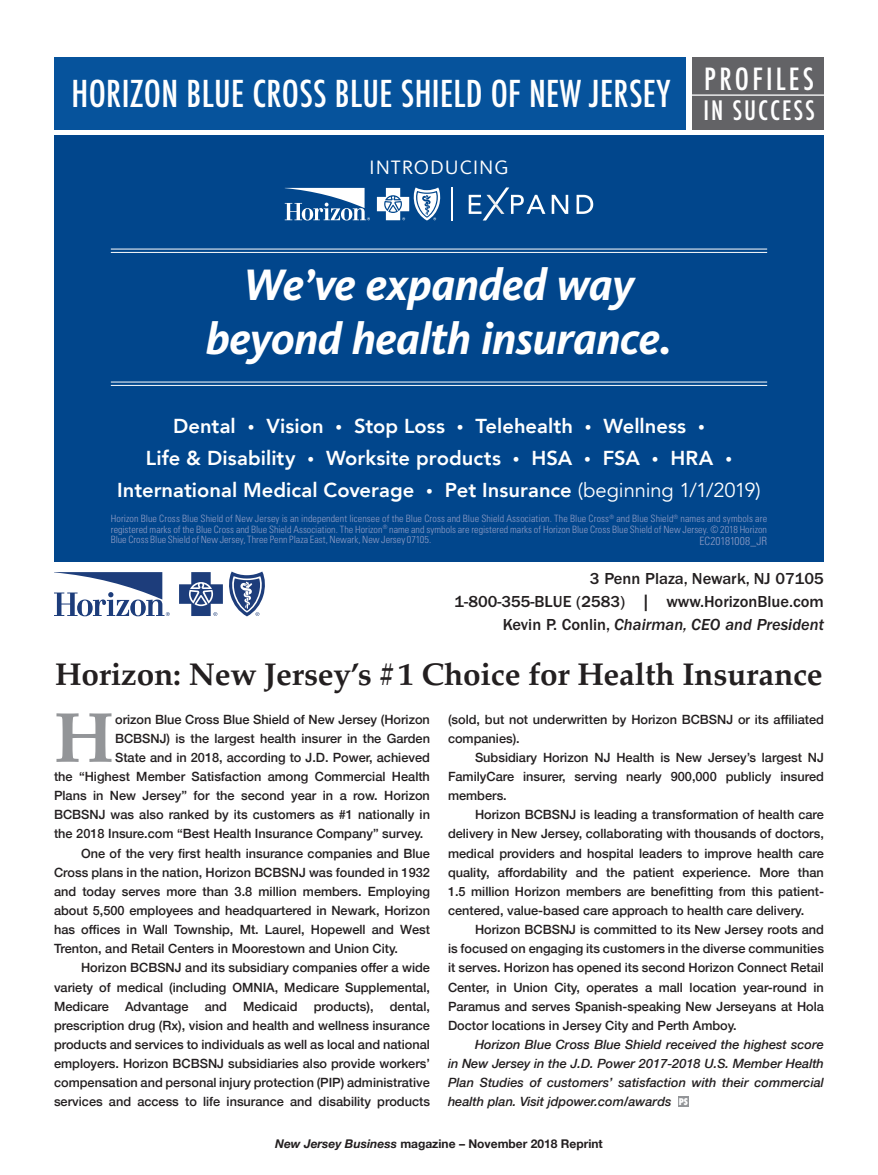
<style>
.page{position:relative;width:878px;height:1175px;background:#fff}
.page>*{position:absolute;margin:0;border:0;box-sizing:border-box;transform-origin:0 0}
.t1{font:700 71.1px "Palatino";color:#939598}
.t2{font:italic 700 45.6px/53.7px "Kievit OT";letter-spacing:-.01em;color:#fff;text-align:center}
.t3{font:500 condensed 36px "Futura";letter-spacing:.01em;color:#fff}
.t4{font:700 31.5px "Palatino";letter-spacing:-.005em;color:#231f20}
.t5{font:500 condensed 29.7px "Futura";letter-spacing:.11em;color:#fff}
.t6{font:500 condensed 25.95px "Futura";letter-spacing:.075em;color:#fff}
.t7{font:800 20.1px/31.8px "Avenir";color:#fff;text-align:center}
.t8{font:20.1px "Kievit OT";letter-spacing:.045em;color:#fff}
.t9{font:500 16.5px/22.8px "ITC Franklin Gothic Std";color:#231f20;text-align:right}
.t10{font:16.5px "ITC Franklin Gothic Std Med It";color:#231f20}
.t11{font:500 12.75px/19.2px "Helvetica Neue";color:#231f20;text-align:justify}
.t12{font:italic 500 12.75px/19.2px "Helvetica Neue";color:#231f20;text-align:justify}
.t13{font:700 12px "Helvetica Neue";color:#231f20}
.t14{font:300 condensed 11.4px "Univers LT Std";color:#8f9cc5}
.t15{font:300 condensed 10.05px/10.8px "Univers LT Std";color:#8f9cc5;text-align:justify}
.s1{font-weight:300;font-size:13.5px}
.s2{font-weight:400}
.s3{font-family:"ITC Franklin Gothic Std";font-weight:500}
.s4{font-family:"Futura";font-weight:800;font-style:normal;font-stretch:condensed;font-size:9px;color:#fff}
.s5{font-style:italic}
</style>
<div class="page">
<div style="left:54px;top:135px;width:770px;height:426px;background:#01468c"></div>
<hr style="left:451px;top:187px;width:2px;height:33px;background:#fff">
<svg style="left:551px;top:195px;width:17px;height:19px"></svg>
<svg style="left:576px;top:195px;width:17px;height:19px"></svg>
<svg style="left:468px;top:187px;width:77px;height:33px"></svg>
<svg style="left:285px;top:188px;width:85px;height:32px"></svg>
<svg style="left:377px;top:187px;width:64px;height:33px"></svg>
<hr style="left:111px;top:249px;width:656px;height:1px;background:#fff">
<hr style="left:111px;top:252px;width:656px;height:1px;background:#fff">
<hr style="left:111px;top:382px;width:656px;height:1px;background:#fff">
<hr style="left:111px;top:385px;width:656px;height:1px;background:#fff">
<div style="left:692px;top:58px;width:132px;height:72px;background:#636366"></div>
<hr style="left:629px;top:94px;width:200px;height:2px;background:#fff">
<div style="left:54px;top:58px;width:631px;height:72px;background:#06539c"></div>
<svg style="left:54px;top:572px;width:116px;height:44px"></svg>
<svg style="left:179px;top:571px;width:86px;height:45px"></svg>
<div style="left:678px;top:1096px;width:10px;height:10px;background:#939598"></div>
<h3 class="t3" style="left:71px;top:71px;width:600px">HORIZON BLUE CROSS BLUE SHIELD OF NEW JERSEY</h3>
<h3 class="t8" style="left:369px;top:156px;width:141px">INTRODUCING</h3>
<h3 class="t5" style="left:704px;top:60px;width:111px">PROFILES</h3>
<h3 class="t6" style="left:703px;top:94px;width:113px">IN SUCCESS</h3>
<h2 class="t2" style="left:206px;top:258px;width:468px">We’ve expanded way beyond health insurance.</h2>
<h3 class="t7" style="left:117px;top:410px;width:645px">Dental <span class="s1">•</span> Vision <span class="s1">•</span> Stop Loss <span class="s1">•</span> Telehealth <span class="s1">•</span> Wellness <span class="s1">•<br></span>Life &amp; Disability <span class="s1">•</span> Worksite products <span class="s1">•</span> HSA <span class="s1">•</span> FSA <span class="s1">•</span> HRA <span class="s1">•<br></span>International Medical Coverage <span class="s1">•</span> Pet Insurance <span class="s2">(beginning 1/1/2019)</span></h3>
<p class="t14" style="left:699px;top:534px;width:69px">EC20181008_JR</p>
<p class="t15" style="left:111px;top:513px;width:657px">Horizon Blue Cross Blue Shield of New Jersey is an independent licensee of the Blue Cross and Blue Shield Association. The Blue Cross<sup>®</sup> and Blue Shield<sup>®</sup> names and symbols are registered marks of the Blue Cross and Blue Shield Association. The Horizon<sup>®</sup> name and symbols are registered marks of Horizon Blue Cross Blue Shield of New Jersey. © 2018 Horizon Blue Cross Blue Shield of New Jersey, Three Penn Plaza East, Newark, New Jersey 07105.</p>
<p class="t9" style="left:454px;top:567px;width:371px">3 Penn Plaza, Newark, NJ 07105<br>1-800-355-BLUE (2583) | www.HorizonBlue.com</p>
<p class="t10" style="left:502px;top:615px;width:323px"><span class="s3">Kevin P. Conlin,</span> Chairman, CEO and President</p>
<h3 class="t4" style="left:55px;top:647px;width:768px">Horizon: New Jersey’s #1 Choice for Health Insurance</h3>
<h1 class="t1" style="left:54px;top:677px;width:61px">H</h1>
<p class="t11" style="left:115px;top:708px;width:316px">orizon Blue Cross Blue Shield of New Jersey (Horizon</p>
<p class="t11" style="left:115px;top:727px;width:316px">BCBSNJ) is the largest health insurer in the Garden</p>
<p class="t11" style="left:115px;top:746px;width:316px">State and in 2018, according to J.D. Power, achieved</p>
<p class="t11" style="left:54px;top:766px;width:377px">the “Highest Member Satisfaction among Commercial Health</p>
<p class="t11" style="left:54px;top:785px;width:377px">Plans in New Jersey” for the second year in a row. Horizon</p>
<p class="t11" style="left:54px;top:804px;width:377px">BCBSNJ was also ranked by its customers as #1 nationally in</p>
<p class="t11" style="left:54px;top:823px;width:371px">the 2018 Insure.com “Best Health Insurance Company” survey.</p>
<p class="t11" style="left:81px;top:842px;width:350px">One of the very first health insurance companies and Blue</p>
<p class="t11" style="left:54px;top:861px;width:377px">Cross plans in the nation, Horizon BCBSNJ was founded in 1932</p>
<p class="t11" style="left:54px;top:880px;width:377px">and today serves more than 3.8 million members. Employing</p>
<p class="t11" style="left:54px;top:899px;width:377px">about 5,500 employees and headquartered in Newark, Horizon</p>
<p class="t11" style="left:54px;top:919px;width:377px">has offices in Wall Township, Mt. Laurel, Hopewell and West</p>
<p class="t11" style="left:54px;top:938px;width:345px">Trenton, and Retail Centers in Moorestown and Union City.</p>
<p class="t11" style="left:81px;top:957px;width:350px">Horizon BCBSNJ and its subsidiary companies offer a wide</p>
<p class="t11" style="left:54px;top:976px;width:377px">variety of medical (including OMNIA, Medicare Supplemental,</p>
<p class="t11" style="left:54px;top:995px;width:56px">Medicare</p>
<p class="t11" style="left:125px;top:995px;width:65px">Advantage</p>
<p class="t11" style="left:205px;top:995px;width:24px">and</p>
<p class="t11" style="left:243px;top:995px;width:56px">Medicaid</p>
<p class="t11" style="left:314px;top:995px;width:61px">products),</p>
<p class="t11" style="left:54px;top:995px;width:377px;text-indent:336px">dental, prescription drug (Rx), vision and health and wellness insurance products and services to individuals as well as local and national employers. Horizon BCBSNJ subsidiaries also provide workers’ compensation and personal injury protection (PIP) administrative services and access to life insurance and disability products</p>
<p class="t11" style="left:448px;top:708px;width:377px">(sold, but not underwritten by Horizon BCBSNJ or its affiliated companies).</p>
<p class="t11" style="left:448px;top:746px;width:377px;text-indent:27px">Subsidiary Horizon NJ Health is New Jersey’s largest NJ FamilyCare insurer, serving nearly 900,000 publicly insured members.</p>
<p class="t11" style="left:448px;top:804px;width:377px;text-indent:27px">Horizon BCBSNJ is leading a transformation of health care delivery in New Jersey, collaborating with thousands of doctors, medical providers and hospital leaders to improve health care quality, affordability and the patient experience. More than 1.5 million Horizon members are benefitting from this patient&shy;centered, value-based care approach to health care delivery.</p>
<p class="t11" style="left:448px;top:919px;width:377px;text-indent:27px">Horizon BCBSNJ is committed to its New Jersey roots and is focused on engaging its customers in the diverse communities it serves. Horizon has opened its second Horizon Connect Retail Center, in Union City, operates a mall location year-round in Paramus and serves Spanish-speaking New Jerseyans at Hola Doctor locations in Jersey City and Perth Amboy.</p>
<p class="t12" style="left:448px;top:1034px;width:377px;text-indent:27px">Horizon Blue Cross Blue Shield received the highest score in New Jersey in the J.D. Power 2017-2018 U.S. Member Health Plan Studies of customers’ satisfaction with their commercial health plan. Visit jdpower.com/awards <span class="s4">PS</span></p>
<p class="t13" style="left:275px;top:1134px;width:329px"><span class="s5">New Jersey Business</span> magazine – November 2018 Reprint</p>
</div>
